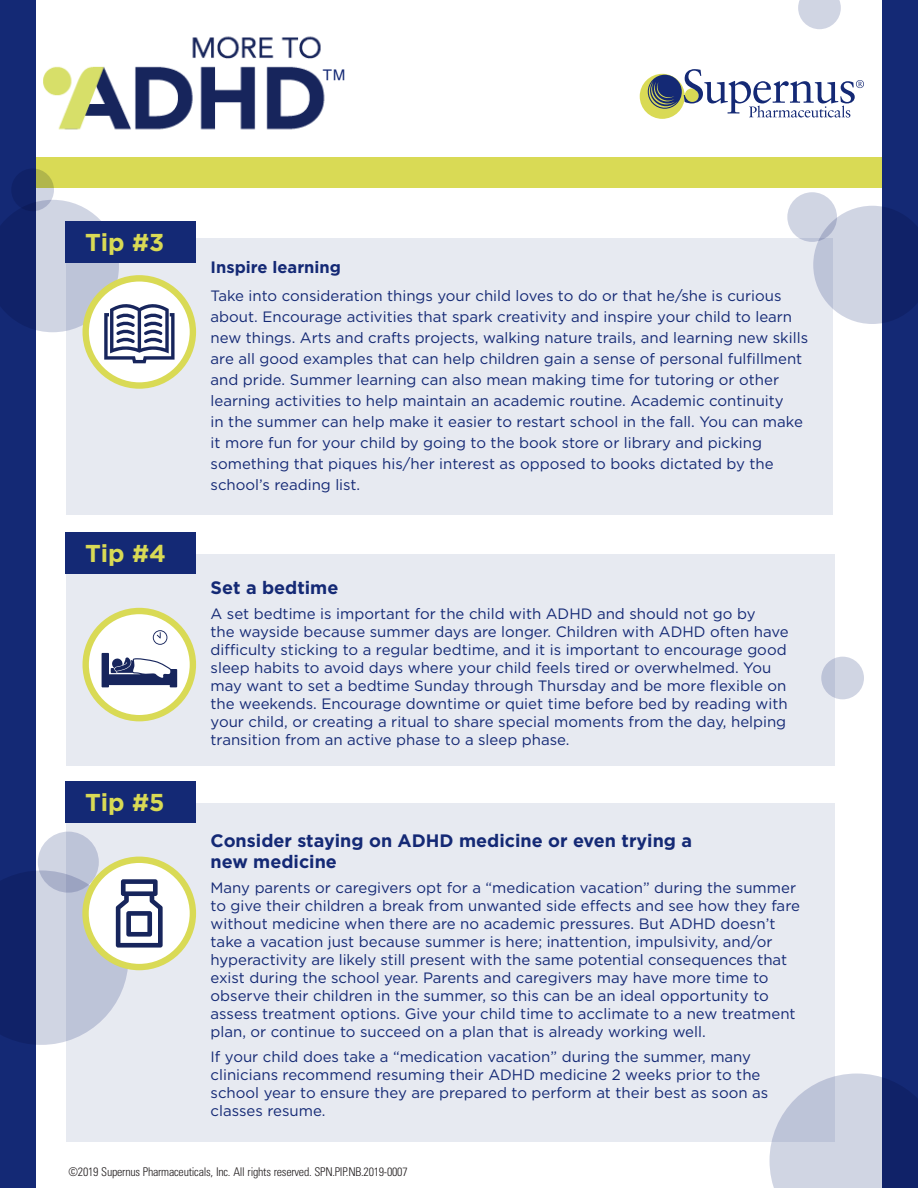
<style>
.page{position:relative;width:918px;height:1188px;background:#fff}
.page>*{position:absolute;margin:0;border:0;box-sizing:border-box;transform-origin:0 0}
.t1{font:italic 30px "Helvetica LT Std";color:#142975}
.t2{font:700 24.45px "Gotham";letter-spacing:-.005em;color:#d9da55}
.t3{font:700 18px/21px "Gotham";color:#142975}
.t4{font:700 16.5px "Gotham";color:#142975}
.t5{font:15px/18px "Gotham";color:#142975}
.t6{font:300 condensed 12px "Univers LT Std";letter-spacing:-.02em;color:#231f20}
</style>
<div class="page">
<div style="left:0;top:158px;width:918px;height:30px;background:#d9da55"></div>
<img style="left:35px;top:15px;width:290px;height:135px">
<div style="left:0;top:0;width:35px;height:1188px;background:#142975"></div>
<div style="left:883px;top:0;width:35px;height:1188px;background:#142975"></div>
<div style="left:640px;top:74px;width:45px;height:45px;background:#d9da55;border-radius:50%"></div>
<div style="left:648px;top:75px;width:34px;height:34px;background:#142975;border-radius:50%"></div>
<svg style="left:649px;top:81px;width:29px;height:27px"></svg>
<svg style="left:684px;top:69px;width:180px;height:49px"></svg>
<svg style="left:825px;top:206px;width:93px;height:118px"></svg>
<svg style="left:770px;top:1074px;width:148px;height:114px"></svg>
<div style="left:38px;top:832px;width:61px;height:61px;background:#d0d5e3;border-radius:50%"></div>
<div style="left:821px;top:657px;width:43px;height:42px;background:#d0d5e3;border-radius:50%"></div>
<svg style="left:11px;top:168px;width:43px;height:43px"></svg>
<svg style="left:798px;top:0;width:43px;height:29px"></svg>
<svg style="left:787px;top:192px;width:50px;height:50px;background:#cdd3e1"></svg>
<div style="left:66px;top:239px;width:767px;height:276px;background:#e7eaf1"></div>
<div style="left:66px;top:554px;width:769px;height:212px;background:#e7eaf1"></div>
<div style="left:66px;top:803px;width:769px;height:339px;background:#e7eaf1"></div>
<svg style="left:86px;top:278px;width:107px;height:108px;background:#f7f7df"></svg>
<div style="left:83px;top:275px;width:113px;height:114px;border:6px solid #d9da55;border-radius:50%"></div>
<svg style="left:0;top:200px;width:175px;height:163px"></svg>
<div style="left:86px;top:611px;width:107px;height:107px;background:#fff;border-radius:50%"></div>
<div style="left:83px;top:608px;width:113px;height:113px;border:6px solid #d9da55;border-radius:50%"></div>
<svg style="left:153px;top:630px;width:14px;height:15px"></svg>
<svg style="left:102px;top:653px;width:75px;height:34px"></svg>
<svg style="left:86px;top:860px;width:107px;height:107px;background:#f9f9e5"></svg>
<div style="left:82px;top:857px;width:114px;height:113px;border:6px solid #d9da55;border-radius:50%"></div>
<svg style="left:0;top:870px;width:163px;height:175px"></svg>
<div style="left:66px;top:221px;width:130px;height:41px;background:#142975"></div>
<div style="left:66px;top:533px;width:130px;height:41px;background:#142975"></div>
<div style="left:66px;top:782px;width:130px;height:41px;background:#142975"></div>
<p class="t1" style="left:321px;top:63px;width:31px">™</p>
<p class="t2" style="left:85px;top:228px;width:81px">Tip #3</p>
<p class="t2" style="left:85px;top:539px;width:82px">Tip #4</p>
<p class="t2" style="left:85px;top:788px;width:81px">Tip #5</p>
<p class="t4" style="left:211px;top:258px;width:132px">Inspire learning</p>
<p class="t5" style="left:211px;top:285px;width:599px;line-height:21px">Take into consideration things your child loves to do or that he/she is curious about. Encourage activities that spark creativity and inspire your child to learn new things. Arts and crafts projects, walking nature trails, and learning new skills are all good examples that can help children gain a sense of personal fulfillment and pride. Summer learning can also mean making time for tutoring or other learning activities to help maintain an academic routine. Academic continuity<br>in the summer can help make it easier to restart school in the fall. You can make it more fun for your child by going to the book store or library and picking something that piques his/her interest as opposed to books dictated by the school’s reading list.</p>
<p class="t3" style="left:211px;top:577px;width:129px">Set a bedtime</p>
<p class="t5" style="left:211px;top:604px;width:580px">A set bedtime is important for the child with ADHD and should not go by<br>the wayside because summer days are longer. Children with ADHD often have difficulty sticking to a regular bedtime, and it is important to encourage good sleep habits to avoid days where your child feels tired or overwhelmed. You may want to set a bedtime Sunday through Thursday and be more flexible on the weekends. Encourage downtime or quiet time before bed by reading with your child, or creating a ritual to share special moments from the day, helping transition from an active phase to a sleep phase.</p>
<p class="t3" style="left:211px;top:830px;width:483px">Consider staying on ADHD medicine or even trying a new medicine</p>
<p class="t5" style="left:211px;top:878px;width:591px">Many parents or caregivers opt for a “medication vacation” during the summer to give their children a break from unwanted side effects and see how they fare without medicine when there are no academic pressures. But ADHD doesn’t take a vacation just because summer is here; inattention, impulsivity, and/or hyperactivity are likely still present with the same potential consequences that exist during the school year. Parents and caregivers may have more time to observe their children in the summer, so this can be an ideal opportunity to assess treatment options. Give your child time to acclimate to a new treatment plan, or continue to succeed on a plan that is already working well.</p>
<p class="t5" style="left:211px;top:1047px;width:559px">If your child does take a “medication vacation” during the summer, many clinicians recommend resuming their ADHD medicine 2 weeks prior to the school year to ensure they are prepared to perform at their best as soon as classes resume.</p>
<p class="t6" style="left:69px;top:1165px;width:341px">©2019 Supernus Pharmaceuticals, Inc. All rights reserved. SPN.PIP.NB.2019-0007</p>
</div>
